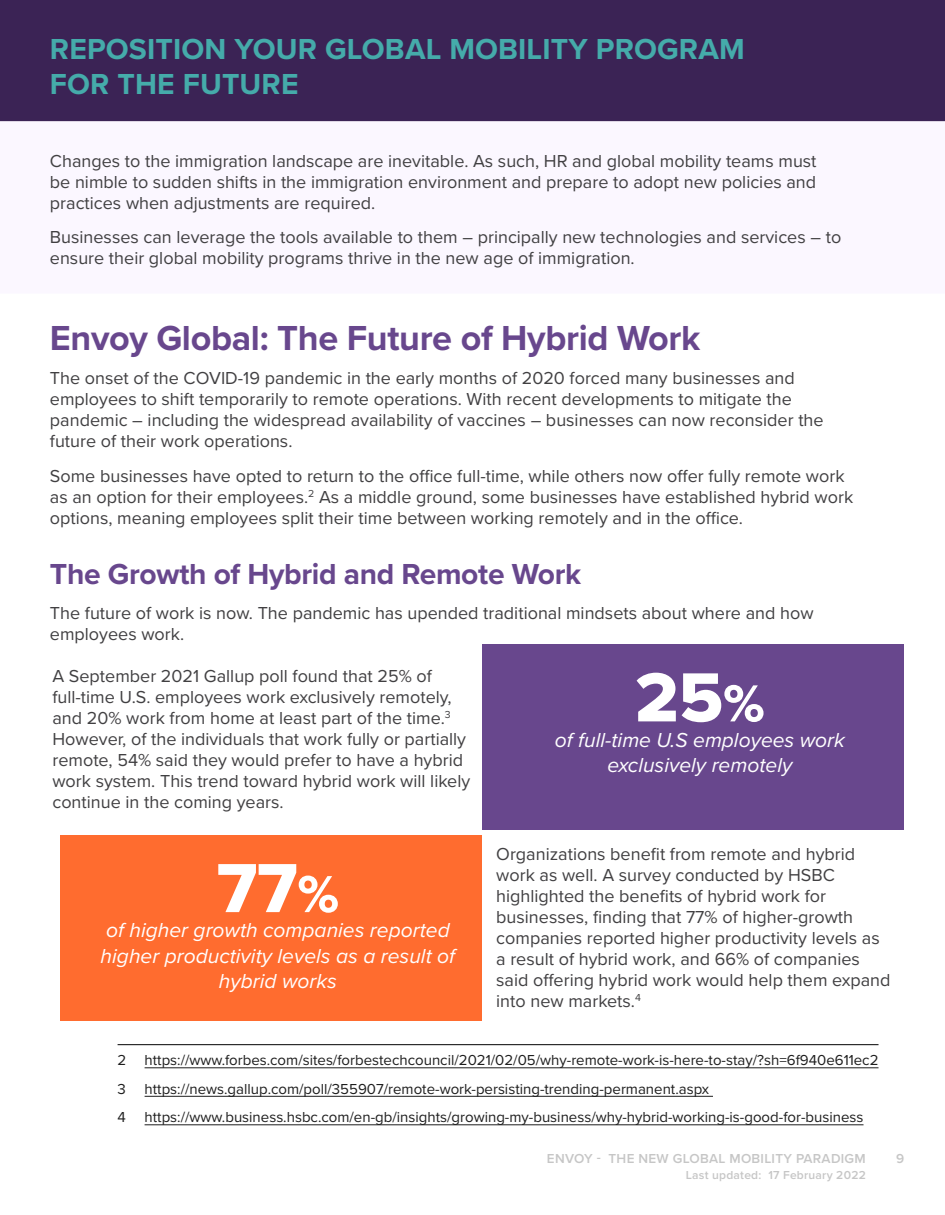
<style>
.page{position:relative;width:945px;height:1215px;background:#fff}
.page>*{position:absolute;margin:0;border:0;box-sizing:border-box;transform-origin:0 0}
.t1{font:72px "Proxima Nova Extrabld";color:#fff}
.t2{font:700 36px "Proxima Nova";letter-spacing:-.01em;color:#68478d}
.t3{font:700 30px/34.5px "Proxima Nova";letter-spacing:.005em;color:#45abaa}
.t4{font:700 30px "Proxima Nova";letter-spacing:-.01em;color:#68478d}
.t5{font:italic 21px/25.2px "Proxima Nova";color:#fff;text-align:center}
.t6{font:18px/21px "Proxima Nova";color:#414042}
.Bullet{font:15px "Proxima Nova";color:#1e1e1e}
.t7{font:600 13.5px "Proxima Nova";letter-spacing:.02em;color:#c6c6c6}
.t8{font:600 12px "Proxima Nova";letter-spacing:.02em;color:#c6c6c6}
.s1{font-size:54px}
</style>
<div class="page">
<div style="left:0;top:0;width:945px;height:122px;background:#3b2355"></div>
<hr style="left:118px;top:1044px;width:761px;height:1px;background:#1e1e1e">
<hr style="left:145px;top:1067px;width:734px;height:1px;background:#1e1e1e">
<hr style="left:145px;top:1096px;width:568px;height:1px;background:#1e1e1e">
<hr style="left:145px;top:1124px;width:719px;height:1px;background:#1e1e1e">
<div style="left:482px;top:644px;width:422px;height:186px;background:#68478d"></div>
<div style="left:60px;top:835px;width:422px;height:186px;background:#ff6c2f"></div>
<p class="t3" style="left:50px;top:31px;width:696px">REPOSITION YOUR GLOBAL MOBILITY PROGRAM<br>FOR THE FUTURE</p>
<p class="t6" style="left:50px;top:150px;width:768px;text-align:justify">Changes to the immigration landscape are inevitable. As such, HR and global mobility teams must be nimble to sudden shifts in the immigration environment and prepare to adopt new policies and practices when adjustments are required.</p>
<p class="t6" style="left:50px;top:226px;width:793px">Businesses can leverage the tools available to them – principally new technologies and services – to ensure their global mobility programs thrive in the new age of immigration.</p>
<p class="t2" style="left:50px;top:311px;width:652px">Envoy Global: The Future of Hybrid Work</p>
<p class="t6" style="left:50px;top:367px;width:775px">The onset of the COVID-19 pandemic in the early months of 2020 forced many businesses and employees to shift temporarily to remote operations. With recent developments to mitigate the pandemic – including the widespread availability of vaccines – businesses can now reconsider the future of their work operations.</p>
<p class="t6" style="left:50px;top:465px;width:805px">Some businesses have opted to return to the office full-time, while others now offer fully remote work as an option for their employees.<sup>2</sup> As a middle ground, some businesses have established hybrid work options, meaning employees split their time between working remotely and in the office.</p>
<p class="t4" style="left:50px;top:552px;width:533px">The Growth of Hybrid and Remote Work</p>
<p class="t6" style="left:50px;top:602px;width:765px">The future of work is now. The pandemic has upended traditional mindsets about where and how employees work.</p>
<p class="t6" style="left:52px;top:665px;width:419px">A September 2021 Gallup poll found that 25% of full-time U.S. employees work exclusively remotely, and 20% work from home at least part of the time.<sup>3<br></sup>However, of the individuals that work fully or partially remote, 54% said they would prefer to have a hybrid work system. This trend toward hybrid work will likely continue in the coming years.</p>
<p class="t6" style="left:496px;top:843px;width:396px">Organizations benefit from remote and hybrid work as well. A survey conducted by HSBC highlighted the benefits of hybrid work for businesses, finding that 77% of higher-growth companies reported higher productivity levels as a result of hybrid work, and 66% of companies said offering hybrid work would help them expand into new markets.<sup>4</sup></p>
<p class="t1" style="left:635px;top:644px;width:131px">25<span class="s1">%</span></p>
<p class="t5" style="left:555px;top:726px;width:292px">of full-time U.S employees work exclusively remotely</p>
<p class="t1" style="left:217px;top:834px;width:124px">77<span class="s1">%</span></p>
<p class="t5" style="left:101px;top:917px;width:356px">of higher growth companies reported higher productivity levels as a result of hybrid works</p>
<p class="Bullet" style="left:118px;top:1049px;width:762px">2 https://www.forbes.com/sites/forbestechcouncil/2021/02/05/why-remote-work-is-here-to-stay/?sh=6f940e611ec2</p>
<p class="Bullet" style="left:118px;top:1078px;width:593px">3 https://news.gallup.com/poll/355907/remote-work-persisting-trending-permanent.aspx</p>
<p class="Bullet" style="left:118px;top:1106px;width:747px">4 https://www.business.hsbc.com/en-gb/insights/growing-my-business/why-hybrid-working-is-good-for-business</p>
<p class="t7" style="left:547px;top:1148px;width:320px">ENVOY - THE NEW GLOBAL MOBILITY PARADIGM</p>
<p class="t8" style="left:686px;top:1167px;width:181px">Last updated: 17 February 2022</p>
<p class="t7" style="left:896px;top:1148px;width:10px">9</p>
</div>
